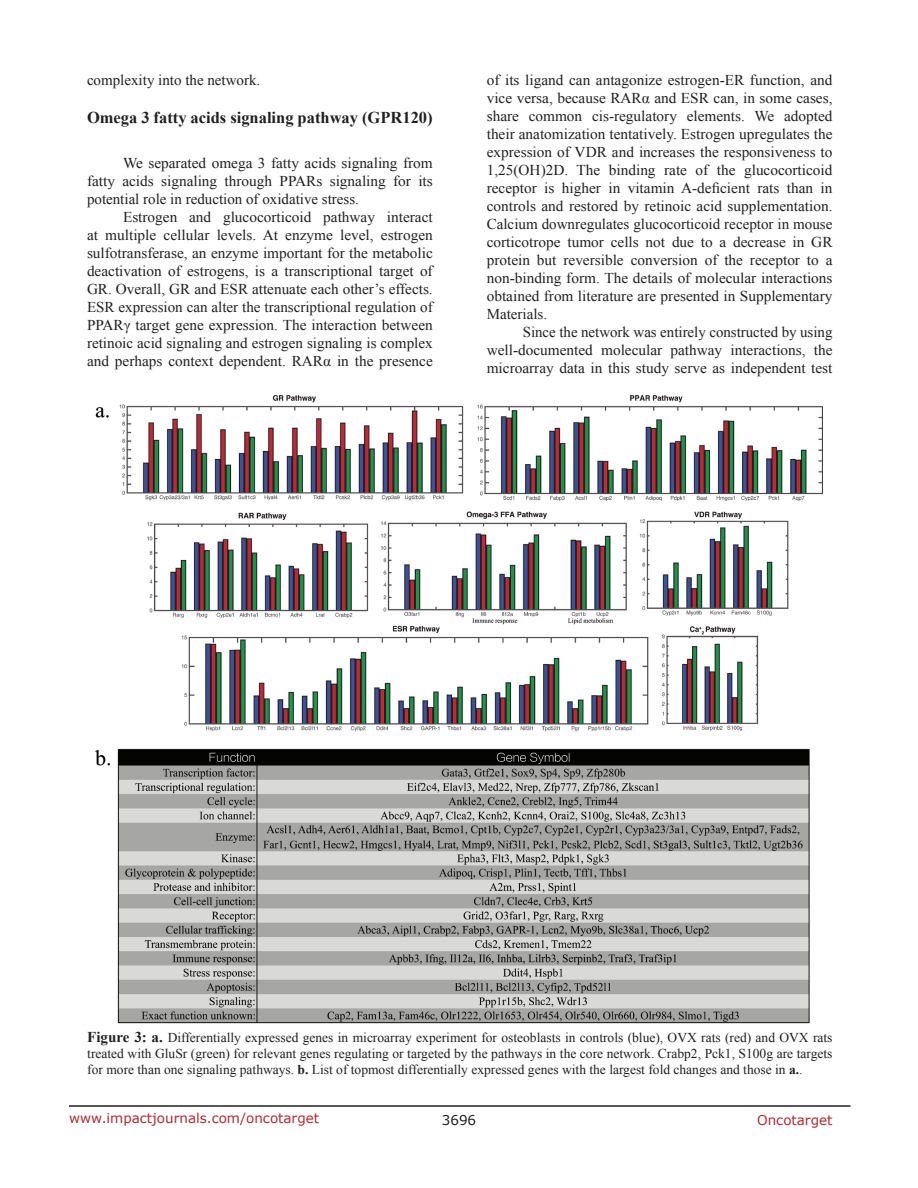
<style>
.page{position:relative;width:918px;height:1188px;background:#fff}
.page>*{position:absolute;margin:0;border:0;box-sizing:border-box;transform-origin:0 0}
.SubHeading{font:700 16.5px "Times New Roman";color:#221f22}
.BodyText{font:15px/18px "Times New Roman";color:#221f22;text-align:justify}
.FigureText{font:13.5px/16.2px "Times New Roman";color:#221f22;text-align:justify}
.t1{font:13.5px "Verdana";color:#ac2b31}
.t2{font:13.5px "Verdana";color:#221f22}
.s1{font-weight:700;font-size:15px}
.s2{font-weight:700}
</style>
<div class="page">
<hr style="left:69px;top:1105px;width:781px;height:2px;background:#231f20">
<img style="left:95px;top:395px;width:728px;height:629px">
<p class="BodyText" style="left:87px;top:71px;width:175px">complexity into the network.</p>
<p class="SubHeading" style="left:87px;top:106px;width:347px">Omega 3 fatty acids signaling pathway (GPR120)</p>
<p class="BodyText" style="left:87px;top:154px;width:347px;text-indent:36px">We separated omega 3 fatty acids signaling from fatty acids signaling through PPARs signaling for its potential role in reduction of oxidative stress.</p>
<p class="BodyText" style="left:87px;top:208px;width:347px;text-indent:36px">Estrogen and glucocorticoid pathway interact at multiple cellular levels. At enzyme level, estrogen sulfotransferase, an enzyme important for the metabolic deactivation of estrogens, is a transcriptional target of GR. Overall, GR and ESR attenuate each other’s effects.<br>ESR expression can alter the transcriptional regulation of PPARγ target gene expression. The interaction between retinoic acid signaling and estrogen signaling is complex and perhaps context dependent. RARα in the presence</p>
<p class="BodyText" style="left:487px;top:71px;width:347px">of its ligand can antagonize estrogen-ER function, and vice versa, because RARα and ESR can, in some cases, share common cis-regulatory elements. We adopted their anatomization tentatively. Estrogen upregulates the expression of VDR and increases the responsiveness to 1,25(OH)2D. The binding rate of the glucocorticoid receptor is higher in vitamin A-deficient rats than in controls and restored by retinoic acid supplementation.<br>Calcium downregulates glucocorticoid receptor in mouse corticotrope tumor cells not due to a decrease in GR protein but reversible conversion of the receptor to a non-binding form. The details of molecular interactions obtained from literature are presented in Supplementary Materials.</p>
<p class="BodyText" style="left:487px;top:323px;width:347px;text-indent:36px">Since the network was entirely constructed by using well-documented molecular pathway interactions, the microarray data in this study serve as independent test</p>
<p class="FigureText" style="left:87px;top:1029px;width:747px"><span class="s1">Figure 3: a.</span> Differentially expressed genes in microarray experiment for osteoblasts in controls (blue), OVX rats (red) and OVX rats treated with GluSr (green) for relevant genes regulating or targeted by the pathways in the core network. Crabp2, Pck1, S100g are targets for more than one signaling pathways. <span class="s2">b.</span> List of topmost differentially expressed genes with the largest fold changes and those in <span class="s2">a.</span>.</p>
<p class="t1" style="left:69px;top:1109px;width:252px">www.impactjournals.com/oncotarget</p>
<p class="t2" style="left:442px;top:1111px;width:36px">3696</p>
<p class="t1" style="left:757px;top:1111px;width:77px">Oncotarget</p>
</div>
